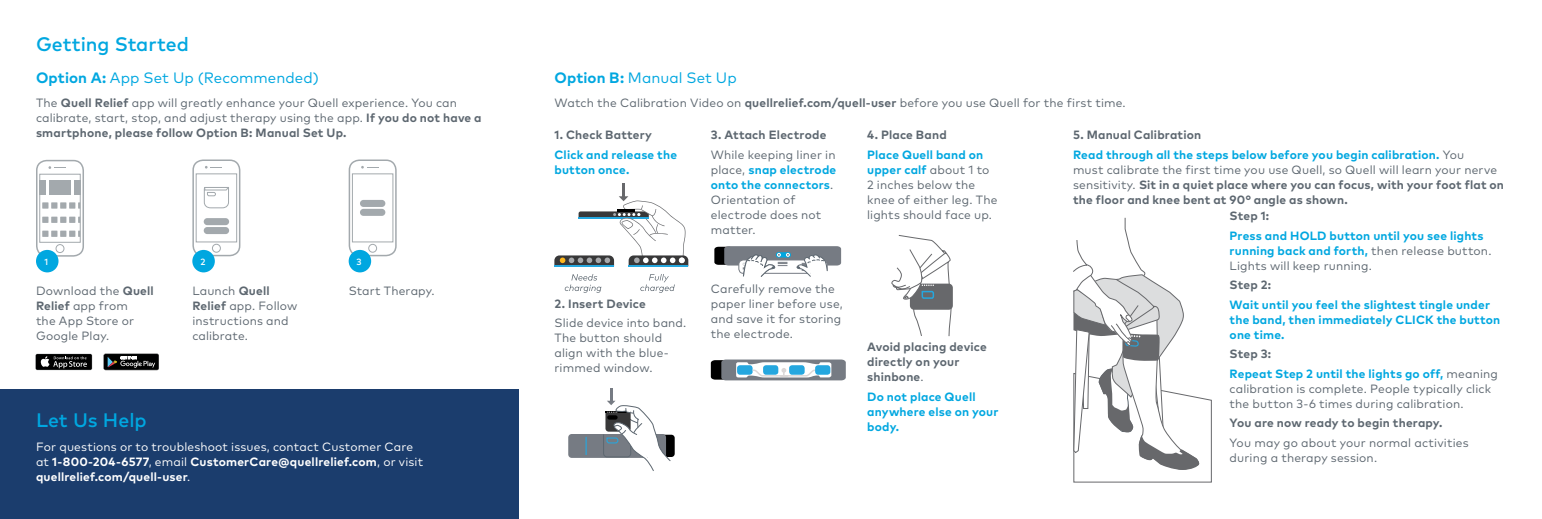
<style>
.page{position:relative;width:1542px;height:519px;background:#fff}
.page>*{position:absolute;margin:0;border:0;box-sizing:border-box;transform-origin:0 0}
.t1{font:500 19.5px "Mark OT";color:#00a7e0}
.t2{font:15px "Mark OT";letter-spacing:.005em;color:#00a7e0}
.t3{font:12px/15px "Mark OT";letter-spacing:.015em;color:#5d6770}
.t4{font:700 12px/15px "Mark OT";letter-spacing:.015em;color:#00a7e0}
.t5{font:700 12px/15px "Mark OT";letter-spacing:.015em;color:#5d6770}
.t6{font:12px/15px "Mark OT";letter-spacing:.015em;color:#fff}
.t7{font:500 9px "Mark OT";color:#fff}
.s1{font-weight:700}
.s2{color:#5d6770}
.s3{font-weight:400;color:#5d6770}
.s4{font-weight:400}
.s5{font-weight:700;color:#00a7e0}
</style>
<div class="page">
<svg style="left:104px;top:353px;width:55px;height:17px"></svg>
<svg style="left:35px;top:353px;width:57px;height:17px"></svg>
<div style="left:36px;top:354px;width:56px;height:15px;background:#000;border-radius:2px"></div>
<svg style="left:40px;top:356px;width:47px;height:12px"></svg>
<hr style="left:622px;top:183px;width:3px;height:16px;background:#67686b">
<svg style="left:640px;top:274px;width:35px;height:19px"></svg>
<svg style="left:565px;top:274px;width:36px;height:19px"></svg>
<svg style="left:554px;top:196px;width:134px;height:70px"></svg>
<svg style="left:568px;top:388px;width:107px;height:83px"></svg>
<svg style="left:714px;top:246px;width:127px;height:31px"></svg>
<svg style="left:711px;top:359px;width:135px;height:21px"></svg>
<svg style="left:910px;top:283px;width:43px;height:26px"></svg>
<svg style="left:891px;top:235px;width:61px;height:102px"></svg>
<div style="left:349px;top:159px;width:48px;height:97px;border:2px solid #a3a9ad;border-radius:10px"></div>
<div style="left:368px;top:244px;width:9px;height:8px;border:1px solid #a3a9ad;border-radius:50%"></div>
<div style="left:360px;top:200px;width:25px;height:7px;background:#a3a9ad;border-radius:4px"></div>
<div style="left:360px;top:209px;width:25px;height:7px;background:#a3a9ad;border-radius:4px"></div>
<div style="left:352px;top:173px;width:41px;height:69px;border:1px solid #a3a9ad"></div>
<svg style="left:361px;top:166px;width:17px;height:2px"></svg>
<div style="left:192px;top:159px;width:48px;height:97px;border:2px solid #a3a9ad;border-radius:10px"></div>
<svg style="left:195px;top:166px;width:42px;height:87px"></svg>
<div style="left:204px;top:218px;width:25px;height:7px;background:#a3a9ad;border-radius:4px"></div>
<div style="left:204px;top:227px;width:25px;height:7px;background:#a3a9ad;border-radius:4px"></div>
<div style="left:36px;top:160px;width:48px;height:96px;border:2px solid #a3a9ad;border-radius:10px"></div>
<svg style="left:39px;top:166px;width:42px;height:87px"></svg>
<div style="left:0;top:389px;width:518px;height:129px;background:#1b3d6d"></div>
<div style="left:36px;top:250px;width:23px;height:22px;background:#00a7e0;border-radius:50%"></div>
<div style="left:192px;top:250px;width:23px;height:22px;background:#00a7e0;border-radius:50%"></div>
<div style="left:349px;top:250px;width:22px;height:22px;background:#00a7e0;border-radius:50%"></div>
<svg style="left:1073px;top:217px;width:139px;height:265px"></svg>
<h1 class="t1" style="left:36px;top:32px;width:154px">Getting Started</h1>
<p class="t2" style="left:36px;top:69px;width:284px"><span class="s1">Option A:</span> App Set Up (Recommended)</p>
<p class="t3" style="left:36px;top:95px;width:447px">The <span class="s1">Quell Relief</span> app will greatly enhance your Quell experience. You can calibrate, start, stop, and adjust therapy using the app. <span class="s1">If you do not have a smartphone, please follow Option B: Manual Set Up.</span></p>
<p class="t7" style="left:45px;top:255px;width:5px">1</p>
<p class="t7" style="left:200px;top:255px;width:7px">2</p>
<p class="t7" style="left:357px;top:255px;width:7px">3</p>
<p class="t3" style="left:192px;top:283px;width:107px">Launch <span class="s1">Quell<br>Relief</span> app. Follow instructions and calibrate.</p>
<p class="t3" style="left:349px;top:283px;width:87px">Start Therapy.</p>
<p class="t3" style="left:36px;top:283px;width:119px">Download the <span class="s1">Quell<br>Relief</span> app from<br>the App Store or<br>Google Play.</p>
<h1 class="t1" style="left:36px;top:407px;width:112px">Let Us Help</h1>
<p class="t6" style="left:36px;top:439px;width:389px">For questions or to troubleshoot issues, contact Customer Care at <span class="s1">1-800-204-6577</span>, email <span class="s1">CustomerCare@quellrelief.com</span>, or visit <span class="s1">quellrelief.com/quell-user</span>.</p>
<p class="t2" style="left:554px;top:69px;width:184px"><span class="s1">Option B:</span> Manual Set Up</p>
<p class="t3" style="left:554px;top:95px;width:573px">Watch the Calibration Video on <span class="s1">quellrelief.com/quell-user</span> before you use Quell for the first time.</p>
<p class="t4" style="left:1073px;top:125px;width:393px;line-height:19.5px"><span class="s2">5. Manual Calibration<br></span>Read through all the steps below before you begin calibration. <span class="s3">You</span></p>
<p class="t5" style="left:1073px;top:162px;width:432px"><span class="s4">must calibrate the first time you use Quell, so Quell will learn your nerve sensitivity.</span> Sit in a quiet place where you can focus, with your foot flat on the floor and knee bent at 90° angle as shown.</p>
<p class="t5" style="left:554px;top:127px;width:99px">1. Check Battery</p>
<p class="t4" style="left:554px;top:147px;width:124px">Click and release the button once.</p>
<p class="t5" style="left:711px;top:127px;width:117px">3. Attach Electrode</p>
<p class="t3" style="left:711px;top:147px;width:127px">While keeping liner in place, <span class="s5">snap electrode onto the connectors</span>.<br>Orientation of electrode does not matter.</p>
<p class="t5" style="left:867px;top:127px;width:81px">4. Place Band</p>
<p class="t3" style="left:867px;top:147px;width:132px"><span class="s5">Place Quell band on upper calf</span> about 1 to<br>2 inches below the knee of either leg. The lights should face up.</p>
<p class="t5" style="left:1229px;top:208px;width:41px">Step 1:</p>
<p class="t4" style="left:1229px;top:227px;width:263px">Press and HOLD button until you see lights running back and forth, <span class="s3">then release button.<br>Lights will keep running.</span></p>
<p class="t5" style="left:1229px;top:277px;width:43px">Step 2:</p>
<p class="t4" style="left:1229px;top:296px;width:272px">Wait until you feel the slightest tingle under the band, then immediately CLICK the button one time.</p>
<p class="t4" style="left:1229px;top:343px;width:270px;line-height:19.5px"><span class="s2">Step 3:<br></span>Repeat Step 2 until the lights go off, <span class="s3">meaning</span></p>
<p class="t3" style="left:1229px;top:380px;width:263px">calibration is complete. People typically click the button 3-6 times during calibration.</p>
<p class="t5" style="left:1229px;top:415px;width:214px">You are now ready to begin therapy.</p>
<p class="t3" style="left:1229px;top:434px;width:240px">You may go about your normal activities during a therapy session.</p>
<p class="t3" style="left:711px;top:281px;width:133px">Carefully remove the paper liner before use, and save it for storing the electrode.</p>
<p class="t5" style="left:554px;top:295px;width:93px">2. Insert Device</p>
<p class="t3" style="left:554px;top:315px;width:133px">Slide device into band.<br>The button should align with the blue&shy;rimmed window.</p>
<p class="t5" style="left:867px;top:339px;width:121px">Avoid placing device directly on your shinbone<span class="s4">.</span></p>
<p class="t4" style="left:867px;top:388px;width:133px">Do not place Quell anywhere else on your body.</p>
</div>
